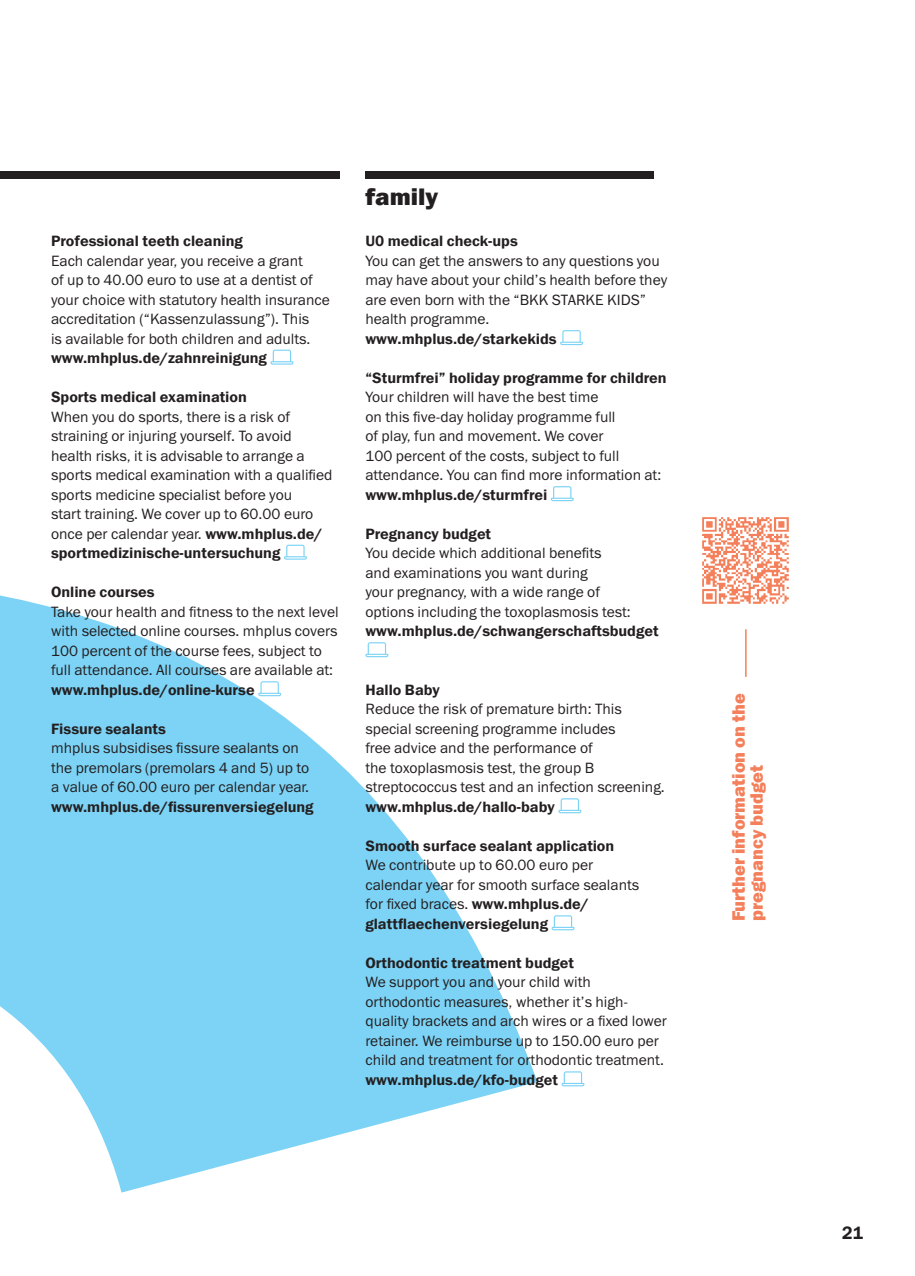
<style>
.page{position:relative;width:915px;height:1276px;background:#fff}
.page>*{position:absolute;margin:0;border:0;box-sizing:border-box;transform-origin:0 0}
.Headline{font:800 24px "Franklin Gothic ITC";color:#231f20}
.t1{font:800 18px/18px "Franklin Gothic ITC";color:#f4805b}
.t2{font:600 18px "Franklin Gothic ITC";color:#231f20}
.copy{font:15px/19.5px "Franklin Gothic ITC";color:#231f20}
.copy-2{font:600 15px "Franklin Gothic ITC";color:#231f20}
.s1{font-weight:600}
</style>
<div class="page">
<svg style="left:0;top:595px;width:585px;height:598px"></svg>
<div style="left:0;top:171px;width:340px;height:8px;background:#231f20"></div>
<div style="left:365px;top:171px;width:289px;height:8px;background:#231f20"></div>
<svg style="left:560px;top:330px;width:23px;height:15px"></svg>
<svg style="left:550px;top:486px;width:23px;height:15px"></svg>
<svg style="left:365px;top:642px;width:23px;height:15px"></svg>
<svg style="left:558px;top:798px;width:23px;height:15px"></svg>
<svg style="left:551px;top:915px;width:23px;height:15px"></svg>
<svg style="left:561px;top:1071px;width:23px;height:15px"></svg>
<svg style="left:270px;top:350px;width:23px;height:15px"></svg>
<svg style="left:284px;top:545px;width:23px;height:15px"></svg>
<svg style="left:258px;top:681px;width:23px;height:15px"></svg>
<svg style="left:51px;top:818px;width:23px;height:15px"></svg>
<img style="left:702px;top:517px;width:87px;height:87px">
<hr style="left:744px;top:629px;width:2px;height:48px;background:#f4805b">
<p class="copy-2" style="left:51px;top:232px;width:193px">Professional teeth cleaning</p>
<p class="copy" style="left:51px;top:251px;width:280px">Each calendar year, you receive a grant<br>of up to 40.00 euro to use at a dentist of your choice with statutory health insurance accreditation (“Kassenzulassung”). This<br>is available for both children and adults. <span class="s1">www.mhplus.de/zahnreinigung</span></p>
<p class="copy-2" style="left:51px;top:388px;width:197px">Sports medical examination</p>
<p class="copy" style="left:51px;top:407px;width:283px">When you do sports, there is a risk of straining or injuring yourself. To avoid health risks, it is advisable to arrange a sports medical examination with a qualified sports medicine specialist before you<br>start training. We cover up to 60.00 euro once per calendar year. <span class="s1">www.mhplus.de/ sportmedizinische-untersuchung</span></p>
<p class="copy-2" style="left:51px;top:583px;width:105px">Online courses</p>
<p class="copy" style="left:51px;top:602px;width:289px">Take your health and fitness to the next level with selected online courses. mhplus covers 100 percent of the course fees, subject to full attendance. All courses are available at: <span class="s1">www.mhplus.de/online-kurse</span></p>
<p class="copy-2" style="left:51px;top:719px;width:116px">Fissure sealants</p>
<p class="copy" style="left:51px;top:738px;width:264px">mhplus subsidises fissure sealants on the premolars (premolars 4 and 5) up to a value of 60.00 euro per calendar year. <span class="s1">www.mhplus.de/fissurenversiegelung</span></p>
<p class="Headline" style="left:365px;top:181px;width:74px">family</p>
<p class="copy-2" style="left:365px;top:232px;width:154px">U0 medical check-ups</p>
<p class="copy" style="left:365px;top:251px;width:303px">You can get the answers to any questions you may have about your child’s health before they are even born with the “BKK STARKE KIDS” health programme.</p>
<p class="copy-2" style="left:365px;top:329px;width:192px">www.mhplus.de/starkekids</p>
<p class="copy-2" style="left:365px;top:368px;width:302px">“Sturmfrei” holiday programme for children</p>
<p class="copy" style="left:365px;top:387px;width:297px">Your children will have the best time<br>on this five-day holiday programme full<br>of play, fun and movement. We cover<br>100 percent of the costs, subject to full attendance. You can find more information at: <span class="s1">www.mhplus.de/sturmfrei</span></p>
<p class="copy-2" style="left:365px;top:524px;width:127px">Pregnancy budget</p>
<p class="copy" style="left:365px;top:543px;width:295px">You decide which additional benefits<br>and examinations you want during<br>your pregnancy, with a wide range of<br>options including the toxoplasmosis test: <span class="s1">www.mhplus.de/schwangerschaftsbudget</span></p>
<p class="copy-2" style="left:365px;top:680px;width:76px">Hallo Baby</p>
<p class="copy" style="left:365px;top:699px;width:301px">Reduce the risk of premature birth: This special screening programme includes<br>free advice and the performance of<br>the toxoplasmosis test, the group B streptococcus test and an infection screening. <span class="s1">www.mhplus.de/hallo-baby</span></p>
<p class="copy-2" style="left:365px;top:836px;width:250px">Smooth surface sealant application</p>
<p class="copy" style="left:365px;top:855px;width:275px">We contribute up to 60.00 euro per calendar year for smooth surface sealants for fixed braces. <span class="s1">www.mhplus.de/ glattflaechenversiegelung</span></p>
<p class="copy-2" style="left:365px;top:953px;width:210px">Orthodontic treatment budget</p>
<p class="copy" style="left:365px;top:972px;width:303px">We support you and your child with orthodontic measures, whether it’s high&shy;quality brackets and arch wires or a fixed lower retainer. We reimburse up to 150.00 euro per child and treatment for orthodontic treatment. <span class="s1">www.mhplus.de/kfo-budget</span></p>
<p class="t1" style="left:729px;top:921px;width:230px;rotate:-90deg">Further information on the pregnancy budget</p>
<p class="t2" style="left:841px;top:1222px;width:23px">21</p>
</div>
